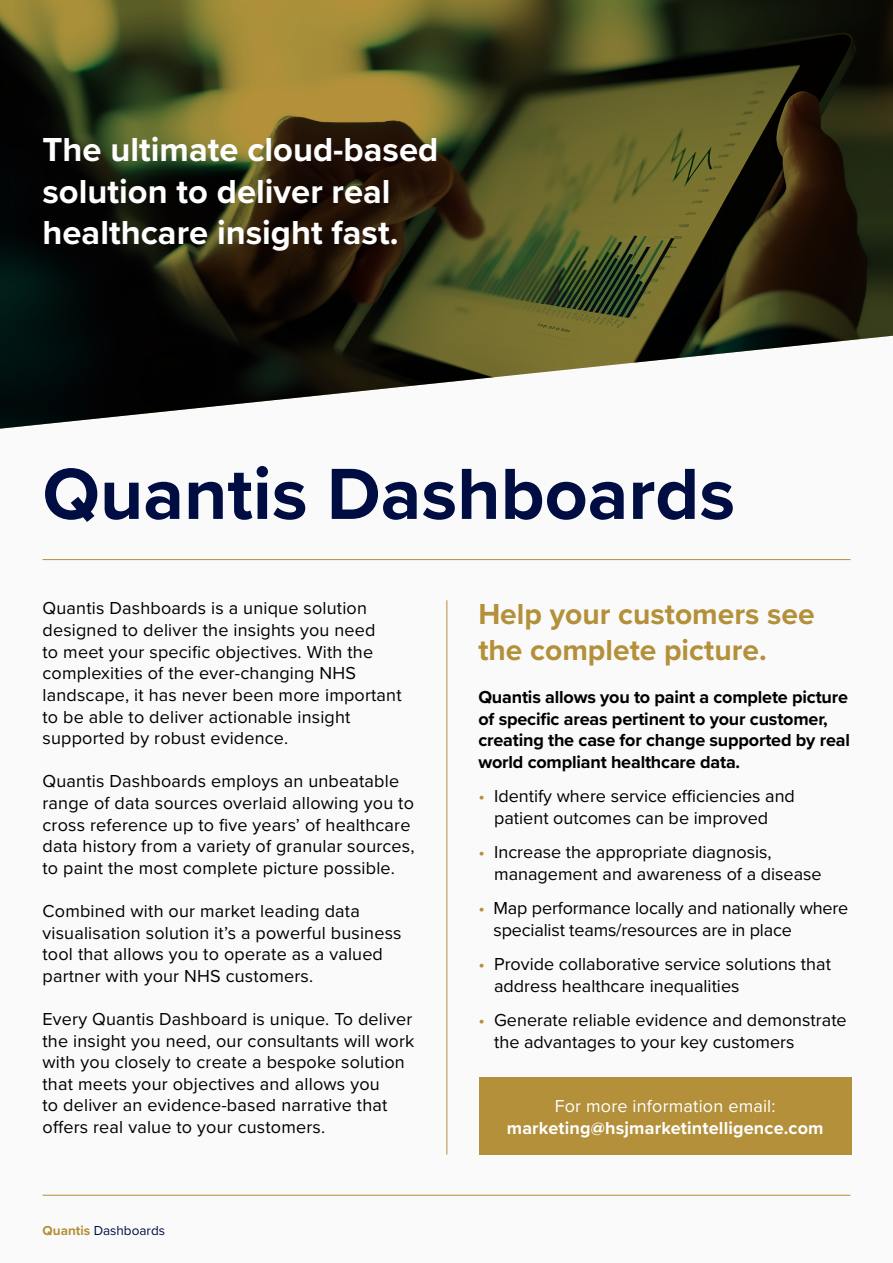
<style>
.page{position:relative;width:893px;height:1263px;background:#fafafa}
.page>*{position:absolute;margin:0;border:0;box-sizing:border-box;transform-origin:0 0}
.t1{font:700 75px "Proxima Nova";color:#000d42}
.t2{font:700 34.5px/41.4px "Proxima Nova";color:#fff}
.t3{font:700 30px/36px "Proxima Nova";color:#b39039}
.t4{font:18px/21.6px "Proxima Nova";letter-spacing:.01em;color:#000}
.t5{font:700 18px/21.6px "Proxima Nova";letter-spacing:-.01em;color:#000}
.t6{font:18px/21.6px "Proxima Nova";letter-spacing:-.01em;color:#000}
.t7{font:700 18px "Proxima Nova";letter-spacing:.01em;color:#fff}
.t8{font:18px "Proxima Nova";letter-spacing:.01em;color:#fff}
.t9{font:13.5px "Proxima Nova";color:#000d42}
.s1{font-weight:700;color:#b39039}
.s2{color:#b39039}
</style>
<div class="page">
<hr style="left:43px;top:559px;width:807px;height:1px;background:#b39039">
<svg style="left:0;top:0;width:893px;height:429px;background:#4e4c30"></svg>
<div style="left:479px;top:1077px;width:372px;height:77px;background:#b39039"></div>
<hr style="left:446px;top:600px;width:1px;height:554px;background:#b39039">
<hr style="left:43px;top:1195px;width:807px;height:1px;background:#b39039">
<h2 class="t2" style="left:43px;top:128px;width:397px">The ultimate cloud-based solution to deliver real healthcare insight fast.</h2>
<h1 class="t1" style="left:43px;top:438px;width:694px">Quantis Dashboards</h1>
<p class="t4" style="left:43px;top:597px;width:361px">Quantis Dashboards is a unique solution designed to deliver the insights you need<br>to meet your specific objectives. With the complexities of the ever-changing NHS landscape, it has never been more important to be able to deliver actionable insight supported by robust evidence.</p>
<p class="t4" style="left:43px;top:770px;width:374px">Quantis Dashboards employs an unbeatable range of data sources overlaid allowing you to cross reference up to five years’ of healthcare data history from a variety of granular sources, to paint the most complete picture possible.</p>
<p class="t4" style="left:43px;top:899px;width:361px">Combined with our market leading data visualisation solution it’s a powerful business tool that allows you to operate as a valued partner with your NHS customers.</p>
<p class="t4" style="left:43px;top:1007px;width:373px">Every Quantis Dashboard is unique. To deliver the insight you need, our consultants will work with you closely to create a bespoke solution that meets your objectives and allows you<br>to deliver an evidence-based narrative that offers real value to your customers.</p>
<p class="t9" style="left:43px;top:1220px;width:124px"><span class="s1">Quantis</span> Dashboards</p>
<h3 class="t3" style="left:478px;top:595px;width:338px">Help your customers see the complete picture.</h3>
<p class="t5" style="left:478px;top:686px;width:373px">Quantis allows you to paint a complete picture of specific areas pertinent to your customer, creating the case for change supported by real world compliant healthcare data.</p>
<p class="t4" style="left:494px;top:785px;width:302px;text-indent:-16px"><span class="s2">•</span> Identify where service efficiencies and patient outcomes can be improved</p>
<p class="t4" style="left:494px;top:841px;width:329px;text-indent:-16px"><span class="s2">•</span> Increase the appropriate diagnosis, management and awareness of a disease</p>
<p class="t6" style="left:494px;top:897px;width:356px;text-indent:-15px"><span class="s2">•</span> Map performance locally and nationally where specialist teams/resources are in place</p>
<p class="t4" style="left:494px;top:953px;width:338px;text-indent:-16px"><span class="s2">•</span> Provide collaborative service solutions that address healthcare inequalities</p>
<p class="t4" style="left:494px;top:1009px;width:354px;text-indent:-16px"><span class="s2">•</span> Generate reliable evidence and demonstrate the advantages to your key customers</p>
<p class="t8" style="left:555px;top:1093px;width:222px">For more information email:</p>
<p class="t7" style="left:507px;top:1114px;width:318px">marketing@hsjmarketintelligence.com</p>
</div>
